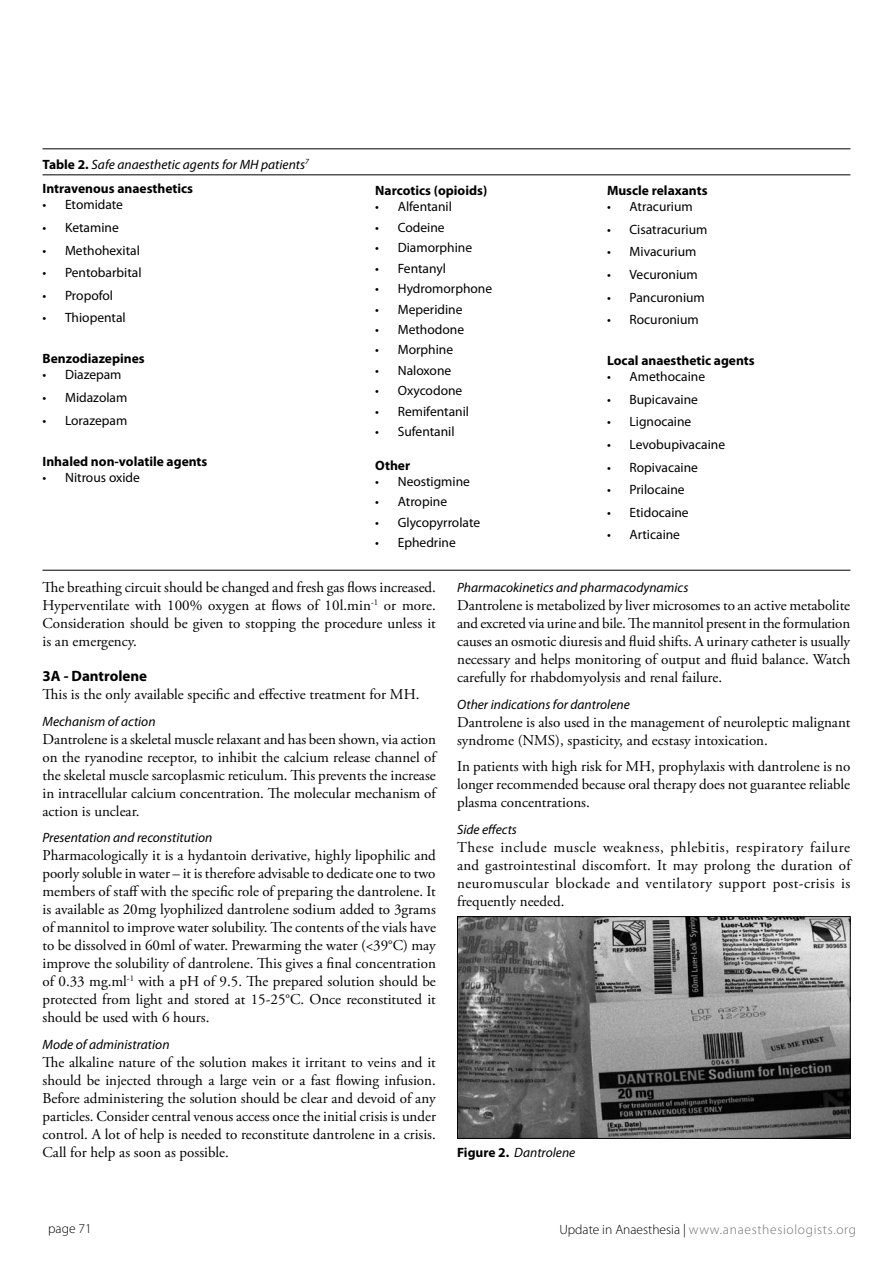
<style>
.page{position:relative;width:893px;height:1263px;background:#fff}
.page>*{position:absolute;margin:0;border:0;box-sizing:border-box;transform-origin:0 0}
.t1{font:15px/18px "Adobe Garamond Pro";color:#000;text-align:justify}
.t2{font:700 15px "Myriad Pro";color:#000}
.t3{font:13.5px "Myriad Pro";color:#000}
.t4{font:italic 13.5px/24.8px "Myriad Pro";color:#000}
.t5{font:700 13.5px "Myriad Pro";color:#000}
.t6{font:300 13.5px "Myriad Pro";letter-spacing:.05em;color:#6d6f71}
.t7{font:300 13.5px "Myriad Pro";color:#000}
.s1{font-weight:700;font-style:normal}
.s2{color:#000}
</style>
<div class="page">
<img style="left:459px;top:918px;width:389px;height:218px">
<div style="left:457px;top:916px;width:393px;height:222px;border:1px solid #000"></div>
<hr style="left:43px;top:148px;width:807px;height:1px;background:#000">
<hr style="left:43px;top:175px;width:807px;height:1px;background:#000">
<hr style="left:43px;top:570px;width:807px;height:1px;background:#000">
<p class="t4" style="left:43px;top:151px;width:268px"><span class="s1">Table 2.</span> Safe anaesthetic agents for MH patients<sup>7<br></sup><span class="s1">Intravenous anaesthetics</span></p>
<p class="t3" style="left:43px;top:197px;width:82px">• Etomidate</p>
<p class="t3" style="left:43px;top:219px;width:78px">• Ketamine</p>
<p class="t3" style="left:43px;top:242px;width:99px">• Methohexital</p>
<p class="t3" style="left:43px;top:264px;width:101px">• Pentobarbital</p>
<p class="t3" style="left:43px;top:287px;width:72px">• Propofol</p>
<p class="t3" style="left:43px;top:309px;width:85px">• Thiopental</p>
<p class="t5" style="left:43px;top:350px;width:104px">Benzodiazepines</p>
<p class="t3" style="left:43px;top:367px;width:81px">• Diazepam</p>
<p class="t3" style="left:43px;top:389px;width:86px">• Midazolam</p>
<p class="t3" style="left:43px;top:412px;width:86px">• Lorazepam</p>
<p class="t5" style="left:43px;top:452px;width:166px">Inhaled non-volatile agents</p>
<p class="t3" style="left:43px;top:469px;width:99px">• Nitrous oxide</p>
<p class="t5" style="left:375px;top:182px;width:113px">Narcotics (opioids)</p>
<p class="t3" style="left:375px;top:198px;width:78px">• Alfentanil</p>
<p class="t3" style="left:375px;top:219px;width:71px">• Codeine</p>
<p class="t3" style="left:375px;top:239px;width:98px">• Diamorphine</p>
<p class="t3" style="left:375px;top:260px;width:72px">• Fentanyl</p>
<p class="t3" style="left:375px;top:280px;width:118px">• Hydromorphone</p>
<p class="t3" style="left:375px;top:301px;width:89px">• Meperidine</p>
<p class="t3" style="left:375px;top:321px;width:90px">• Methodone</p>
<p class="t3" style="left:375px;top:342px;width:79px">• Morphine</p>
<p class="t3" style="left:375px;top:362px;width:78px">• Naloxone</p>
<p class="t3" style="left:375px;top:382px;width:89px">• Oxycodone</p>
<p class="t3" style="left:375px;top:403px;width:95px">• Remifentanil</p>
<p class="t3" style="left:375px;top:423px;width:81px">• Sufentanil</p>
<p class="t5" style="left:375px;top:456px;width:36px">Other</p>
<p class="t3" style="left:375px;top:473px;width:96px">• Neostigmine</p>
<p class="t3" style="left:375px;top:493px;width:73px">• Atropine</p>
<p class="t3" style="left:375px;top:514px;width:106px">• Glycopyrrolate</p>
<p class="t3" style="left:375px;top:534px;width:82px">• Ephedrine</p>
<p class="t5" style="left:607px;top:182px;width:102px">Muscle relaxants</p>
<p class="t3" style="left:607px;top:198px;width:87px">• Atracurium</p>
<p class="t3" style="left:607px;top:221px;width:102px">• Cisatracurium</p>
<p class="t3" style="left:607px;top:244px;width:91px">• Mivacurium</p>
<p class="t3" style="left:607px;top:266px;width:92px">• Vecuronium</p>
<p class="t3" style="left:607px;top:289px;width:99px">• Pancuronium</p>
<p class="t3" style="left:607px;top:311px;width:93px">• Rocuronium</p>
<p class="t5" style="left:607px;top:352px;width:149px">Local anaesthetic agents</p>
<p class="t3" style="left:607px;top:368px;width:100px">• Amethocaine</p>
<p class="t3" style="left:607px;top:391px;width:92px">• Bupicavaine</p>
<p class="t3" style="left:607px;top:414px;width:86px">• Lignocaine</p>
<p class="t3" style="left:607px;top:436px;width:120px">• Levobupivacaine</p>
<p class="t3" style="left:607px;top:459px;width:92px">• Ropivacaine</p>
<p class="t3" style="left:607px;top:481px;width:79px">• Prilocaine</p>
<p class="t3" style="left:607px;top:504px;width:83px">• Etidocaine</p>
<p class="t3" style="left:607px;top:526px;width:75px">• Articaine</p>
<p class="t1" style="left:43px;top:579px;width:395px">The breathing circuit should be changed and fresh gas flows increased.<br>Hyperventilate with 100% oxygen at flows of 10l.min<sup>-1</sup> or more.<br>Consideration should be given to stopping the procedure unless it is an emergency.</p>
<p class="t2" style="left:43px;top:667px;width:106px">3A - Dantrolene</p>
<p class="t1" style="left:43px;top:686px;width:378px">This is the only available specific and effective treatment for MH.</p>
<p class="t4" style="left:43px;top:709px;width:115px">Mechanism of action</p>
<p class="t1" style="left:43px;top:731px;width:395px">Dantrolene is a skeletal muscle relaxant and has been shown, via action on the ryanodine receptor, to inhibit the calcium release channel of the skeletal muscle sarcoplasmic reticulum. This prevents the increase in intracellular calcium concentration. The molecular mechanism of action is unclear.</p>
<p class="t4" style="left:43px;top:825px;width:171px">Presentation and reconstitution</p>
<p class="t1" style="left:43px;top:847px;width:395px">Pharmacologically it is a hydantoin derivative, highly lipophilic and poorly soluble in water – it is therefore advisable to dedicate one to two members of staff with the specific role of preparing the dantrolene. It is available as 20mg lyophilized dantrolene sodium added to 3grams of mannitol to improve water solubility. The contents of the vials have to be dissolved in 60ml of water. Prewarming the water (&lt;39°C) may improve the solubility of dantrolene. This gives a final concentration of 0.33 mg.ml<sup>-1</sup> with a pH of 9.5. The prepared solution should be protected from light and stored at 15-25°C. Once reconstituted it should be used with 6 hours.</p>
<p class="t4" style="left:43px;top:1032px;width:129px">Mode of administration</p>
<p class="t1" style="left:43px;top:1054px;width:395px">The alkaline nature of the solution makes it irritant to veins and it should be injected through a large vein or a fast flowing infusion.<br>Before administering the solution should be clear and devoid of any particles. Consider central venous access once the initial crisis is under control. A lot of help is needed to reconstitute dantrolene in a crisis.<br>Call for help as soon as possible.</p>
<p class="t4" style="left:457px;top:575px;width:233px">Pharmacokinetics and pharmacodynamics</p>
<p class="t1" style="left:457px;top:597px;width:395px">Dantrolene is metabolized by liver microsomes to an active metabolite and excreted via urine and bile. The mannitol present in the formulation causes an osmotic diuresis and fluid shifts. A urinary catheter is usually necessary and helps monitoring of output and fluid balance. Watch carefully for rhabdomyolysis and renal failure.</p>
<p class="t4" style="left:457px;top:692px;width:174px">Other indications for dantrolene</p>
<p class="t1" style="left:457px;top:714px;width:395px">Dantrolene is also used in the management of neuroleptic malignant syndrome (NMS), spasticity, and ecstasy intoxication.</p>
<p class="t1" style="left:457px;top:758px;width:395px">In patients with high risk for MH, prophylaxis with dantrolene is no longer recommended because oral therapy does not guarantee reliable plasma concentrations.</p>
<p class="t4" style="left:457px;top:817px;width:61px">Side effects</p>
<p class="t1" style="left:457px;top:839px;width:395px">These include muscle weakness, phlebitis, respiratory failure and gastrointestinal discomfort. It may prolong the duration of neuromuscular blockade and ventilatory support post-crisis is frequently needed.</p>
<p class="t4" style="left:457px;top:1140px;width:120px"><span class="s1">Figure 2.</span> Dantrolene</p>
<p class="t7" style="left:48px;top:1221px;width:45px">page 71</p>
<p class="t6" style="left:559px;top:1221px;width:298px"><span class="s2">Update in Anaesthesia |</span> www.anaesthesiologists.org</p>
</div>
